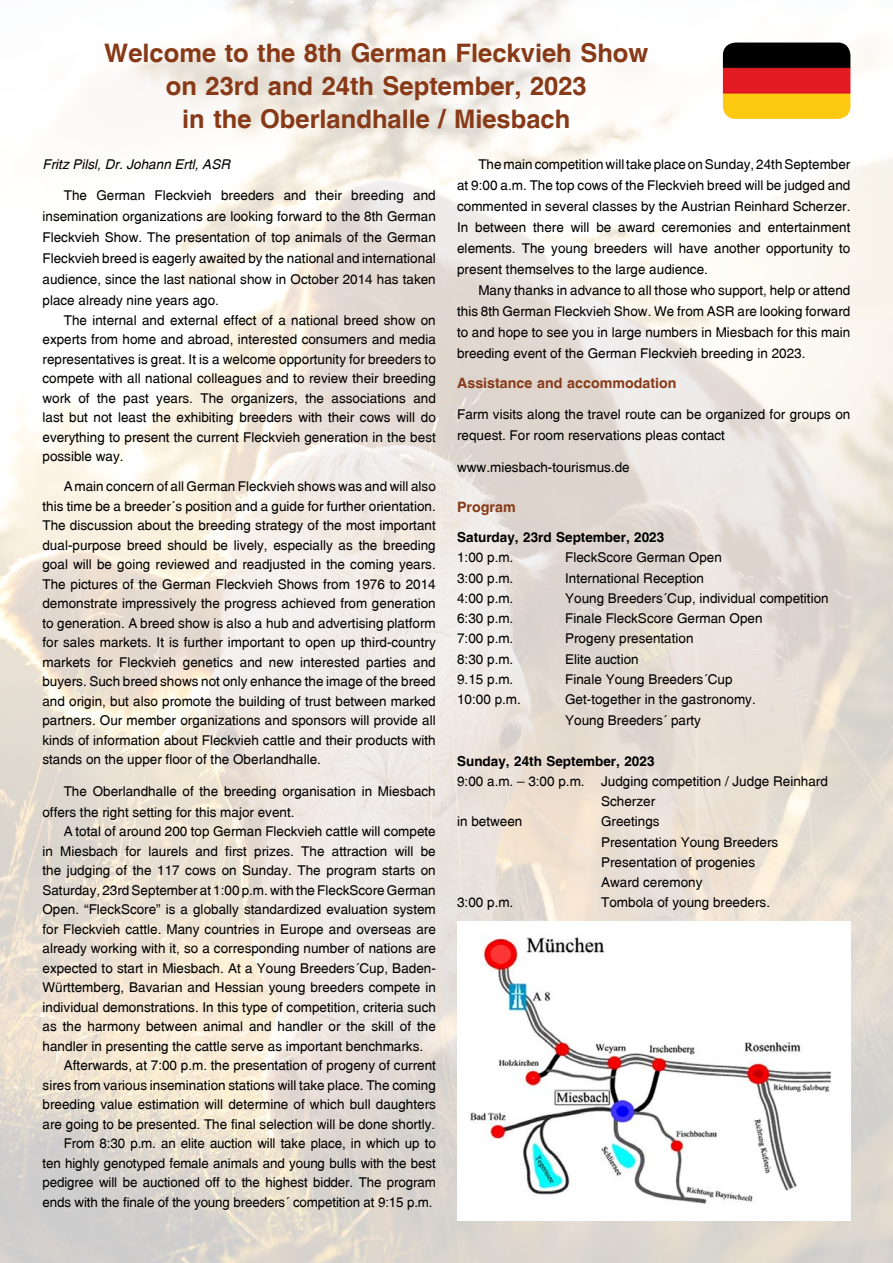
<style>
.page{position:relative;width:893px;height:1263px;background:#fff}
.page>*{position:absolute;margin:0;border:0;box-sizing:border-box;transform-origin:0 0}
.t1{font:25.5px/33px "Switzerland CE Bold";color:#883a18;text-align:center}
.t2{font:14.25px "Switzerland CE Bold";color:#883a18}
.t3{font:13.5px/19.5px "Switzerland CE";color:#000;text-align:justify}
.t4{font:13.5px "Switzerland CE Bold";color:#000}
.t5{font:13.5px "Switzerland CE Italic";color:#000}
</style>
<div class="page">
<img style="left:0;top:0;width:893px;height:1263px">
<img style="left:457px;top:921px;width:393px;height:299px">
<img style="left:723px;top:43px;width:127px;height:76px">
<h1 class="t1" style="left:104px;top:37px;width:546px">Welcome to the 8th German Fleckvieh Show on 23rd and 24th September, 2023<br>in the Oberlandhalle / Miesbach</h1>
<p class="t5" style="left:43px;top:156px;width:189px">Fritz Pilsl, Dr. Johann Ertl, ASR</p>
<p class="t3" style="left:43px;top:185px;width:395px;line-height:21px;text-indent:21px">The German Fleckvieh breeders and their breeding and insemination organizations are looking forward to the 8th German Fleckvieh Show. The presentation of top animals of the German Fleckvieh breed is eagerly awaited by the national and international audience, since the last national show in October 2014 has taken place already nine years ago.</p>
<p class="t3" style="left:43px;top:310px;width:395px;text-indent:21px">The internal and external effect of a national breed show on experts from home and abroad, interested consumers and media representatives is great. It is a welcome opportunity for breeders to compete with all national colleagues and to review their breeding work of the past years. The organizers, the associations and last but not least the exhibiting breeders with their cows will do everything to present the current Fleckvieh generation in the best possible way.</p>
<p class="t3" style="left:42px;top:477px;width:395px;text-indent:21px">A main concern of all German Fleckvieh shows was and will also this time be a breeder´s position and a guide for further orientation.<br>The discussion about the breeding strategy of the most important dual-purpose breed should be lively, especially as the breeding goal will be going reviewed and readjusted in the coming years.<br>The pictures of the German Fleckvieh Shows from 1976 to 2014 demonstrate impressively the progress achieved from generation to generation. A breed show is also a hub and advertising platform for sales markets. It is further important to open up third-country markets for Fleckvieh genetics and new interested parties and buyers. Such breed shows not only enhance the image of the breed and origin, but also promote the building of trust between marked partners. Our member organizations and sponsors will provide all kinds of information about Fleckvieh cattle and their products with stands on the upper floor of the Oberlandhalle.</p>
<p class="t3" style="left:42px;top:780px;width:395px;line-height:21px;text-indent:21px">The Oberlandhalle of the breeding organisation in Miesbach offers the right setting for this major event.</p>
<p class="t3" style="left:64px;top:821px;width:374px">A total of around 200 top German Fleckvieh cattle will compete</p>
<p class="t3" style="left:42px;top:841px;width:395px">in Miesbach for laurels and first prizes. The attraction will be</p>
<p class="t3" style="left:42px;top:860px;width:395px">the judging of the 117 cows on Sunday. The program starts on</p>
<p class="t3" style="left:42px;top:880px;width:395px">Saturday, 23rd September at 1:00 p.m. with the FleckScore German</p>
<p class="t3" style="left:42px;top:899px;width:395px">Open. “FleckScore” is a globally standardized evaluation system</p>
<p class="t3" style="left:42px;top:919px;width:395px">for Fleckvieh cattle. Many countries in Europe and overseas are</p>
<p class="t3" style="left:43px;top:938px;width:395px">already working with it, so a corresponding number of nations are</p>
<p class="t3" style="left:43px;top:958px;width:395px">expected to start in Miesbach. At a Young Breeders´Cup, Baden-</p>
<p class="t3" style="left:43px;top:977px;width:395px">Württemberg, Bavarian and Hessian young breeders compete in</p>
<p class="t3" style="left:43px;top:997px;width:395px">individual demonstrations. In this type of competition, criteria such</p>
<p class="t3" style="left:43px;top:1016px;width:395px">as the harmony between animal and handler or the skill of the</p>
<p class="t3" style="left:43px;top:1036px;width:382px">handler in presenting the cattle serve as important benchmarks.</p>
<p class="t3" style="left:64px;top:1055px;width:374px">Afterwards, at 7:00 p.m. the presentation of progeny of current</p>
<p class="t3" style="left:43px;top:1075px;width:395px">sires from various insemination stations will take place. The coming</p>
<p class="t3" style="left:43px;top:1094px;width:395px">breeding value estimation will determine of which bull daughters</p>
<p class="t3" style="left:43px;top:1114px;width:394px">are going to be presented. The final selection will be done shortly.</p>
<p class="t3" style="left:64px;top:1134px;width:374px">From 8:30 p.m. an elite auction will take place, in which up to</p>
<p class="t3" style="left:43px;top:1153px;width:395px">ten highly genotyped female animals and young bulls with the best</p>
<p class="t3" style="left:43px;top:1173px;width:395px">pedigree will be auctioned off to the highest bidder. The program</p>
<p class="t3" style="left:43px;top:1192px;width:392px">ends with the finale of the young breeders´ competition at 9:15 p.m.</p>
<p class="t3" style="left:457px;top:153px;width:395px;line-height:21px;text-indent:21px">The main competition will take place on Sunday, 24th September at 9:00 a.m. The top cows of the Fleckvieh breed will be judged and commented in several classes by the Austrian Reinhard Scherzer.<br>In between there will be award ceremonies and entertainment elements. The young breeders will have another opportunity to present themselves to the large audience.</p>
<p class="t3" style="left:457px;top:279px;width:395px;line-height:21px;text-indent:21px">Many thanks in advance to all those who support, help or attend this 8th German Fleckvieh Show. We from ASR are looking forward to and hope to see you in large numbers in Miesbach for this main breeding event of the German Fleckvieh breeding in 2023.</p>
<p class="t2" style="left:457px;top:374px;width:221px">Assistance and accommodation</p>
<p class="t3" style="left:457px;top:404px;width:395px;line-height:21px">Farm visits along the travel route can be organized for groups on request. For room reservations pleas contact</p>
<p class="t3" style="left:457px;top:457px;width:174px">www.miesbach-tourismus.de</p>
<p class="t2" style="left:457px;top:498px;width:60px">Program</p>
<p class="t4" style="left:457px;top:529px;width:209px">Saturday, 23rd September, 2023</p>
<p class="t3" style="left:457px;top:548px;width:58px">1:00 p.m.</p>
<p class="t3" style="left:565px;top:548px;width:158px">FleckScore German Open</p>
<p class="t3" style="left:457px;top:568px;width:58px">3:00 p.m.</p>
<p class="t3" style="left:565px;top:568px;width:140px">International Reception</p>
<p class="t3" style="left:457px;top:588px;width:58px">4:00 p.m.</p>
<p class="t3" style="left:565px;top:588px;width:265px">Young Breeders´Cup, individual competition</p>
<p class="t3" style="left:457px;top:609px;width:58px">6:30 p.m.</p>
<p class="t3" style="left:565px;top:609px;width:199px">Finale FleckScore German Open</p>
<p class="t3" style="left:457px;top:629px;width:58px">7:00 p.m.</p>
<p class="t3" style="left:565px;top:629px;width:130px">Progeny presentation</p>
<p class="t3" style="left:457px;top:649px;width:58px">8:30 p.m.</p>
<p class="t3" style="left:565px;top:649px;width:75px">Elite auction</p>
<p class="t3" style="left:457px;top:669px;width:58px">9.15 p.m.</p>
<p class="t3" style="left:565px;top:669px;width:169px">Finale Young Breeders´Cup</p>
<p class="t3" style="left:457px;top:690px;width:65px">10:00 p.m.</p>
<p class="t3" style="left:565px;top:689px;width:192px;line-height:21px">Get-together in the gastronomy.<br>Young Breeders´ party</p>
<p class="t4" style="left:457px;top:753px;width:199px">Sunday, 24th September, 2023</p>
<p class="t3" style="left:457px;top:771px;width:372px">9:00 a.m. – 3:00 p.m. Judging competition / Judge Reinhard</p>
<p class="t3" style="left:601px;top:792px;width:56px">Scherzer</p>
<p class="t3" style="left:457px;top:812px;width:67px">in between</p>
<p class="t3" style="left:601px;top:811px;width:179px;line-height:20.2px;text-align:left">Greetings<br>Presentation Young Breeders<br>Presentation of progenies<br>Award ceremony</p>
<p class="t3" style="left:457px;top:893px;width:58px">3:00 p.m.</p>
<p class="t3" style="left:601px;top:893px;width:170px">Tombola of young breeders.</p>
</div>
